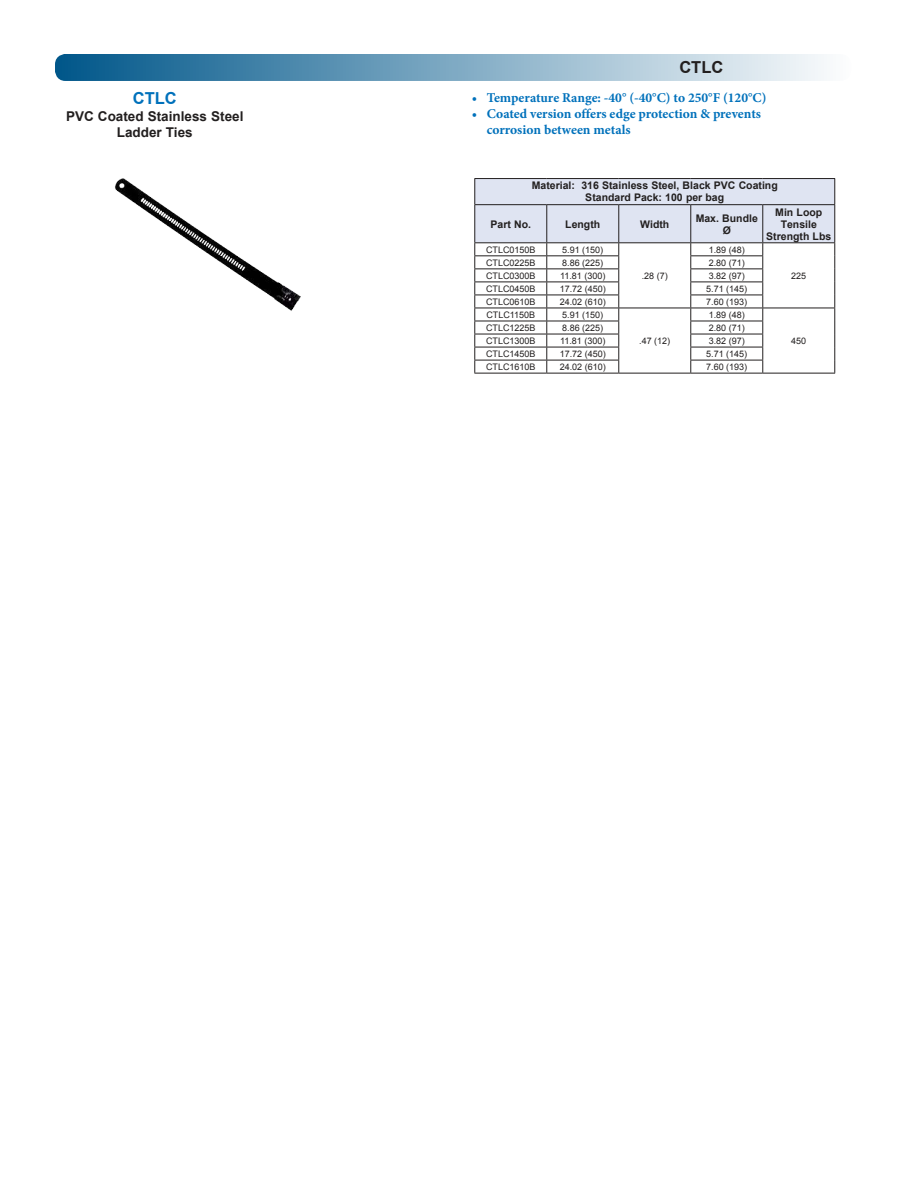
<style>
.page{position:relative;width:918px;height:1188px;background:#fff}
.page>*{position:absolute;margin:0;border:0;box-sizing:border-box;transform-origin:0 0}
.t1{font:700 16.5px "Arial";color:#0071bb}
.t2{font:700 16.5px "Arial";color:#221f1f}
.t3{font:700 13.5px/16.2px "Minion Pro";color:#0071bb}
.t4{font:700 13.5px/16.5px "Arial";color:#221f1f;text-align:center}
.t5{font:700 10.5px/12px "Arial";color:#221f1f;text-align:center}
.t6{font:9px "Arial";color:#221f1f}
</style>
<div class="page">
<div style="left:58px;top:57px;width:791px;height:21px;background:linear-gradient(to right,#01578a,#fcfdfd);border-radius:8px"></div>
<div style="left:55px;top:54px;width:797px;height:27px;border:6px solid #00578a;border-radius:8px"></div>
<hr style="left:474px;top:373px;width:73px;height:1px;background:#221f1f">
<hr style="left:547px;top:373px;width:72px;height:1px;background:#221f1f">
<hr style="left:619px;top:373px;width:72px;height:1px;background:#221f1f">
<hr style="left:691px;top:373px;width:72px;height:1px;background:#221f1f">
<hr style="left:763px;top:373px;width:72px;height:1px;background:#221f1f">
<hr style="left:474px;top:178px;width:73px;height:1px;background:#221f1f">
<hr style="left:547px;top:178px;width:72px;height:1px;background:#221f1f">
<hr style="left:619px;top:178px;width:72px;height:1px;background:#221f1f">
<hr style="left:691px;top:178px;width:72px;height:1px;background:#221f1f">
<hr style="left:763px;top:178px;width:72px;height:1px;background:#221f1f">
<svg style="left:474px;top:179px;width:361px;height:194px"></svg>
<hr style="left:474px;top:204px;width:73px;height:1px;background:#221f1f">
<hr style="left:547px;top:204px;width:72px;height:1px;background:#221f1f">
<hr style="left:619px;top:204px;width:72px;height:1px;background:#221f1f">
<hr style="left:691px;top:204px;width:72px;height:1px;background:#221f1f">
<hr style="left:763px;top:204px;width:72px;height:1px;background:#221f1f">
<img style="left:115px;top:178px;width:186px;height:133px">
<h1 class="t1" style="left:133px;top:92px;width:45px">CTLC</h1>
<h2 class="t4" style="left:66px;top:109px;width:179px">PVC Coated Stainless Steel<br>Ladder Ties</h2>
<h1 class="t2" style="left:679px;top:61px;width:45px">CTLC</h1>
<h2 class="t3" style="left:472px;top:89px;width:296px">• Temperature Range: -40° (-40°C) to 250°F (120°C)</h2>
<h2 class="t3" style="left:487px;top:106px;width:276px;text-indent:-15px">• Coated version offers edge protection &amp; prevents corrosion between metals</h2>
<p class="t5" style="left:532px;top:181px;width:247px">Material: 316 Stainless Steel, Black PVC Coating<br>Standard Pack: 100 per bag</p>
<p class="t5" style="left:491px;top:219px;width:42px">Part No.</p>
<p class="t5" style="left:565px;top:219px;width:36px">Length</p>
<p class="t5" style="left:640px;top:219px;width:31px">Width</p>
<p class="t5" style="left:696px;top:213px;width:64px">Max. Bundle<br>Ø</p>
<p class="t5" style="left:766px;top:207px;width:67px">Min Loop<br>Tensile<br>Strength Lbs</p>
<p class="t6" style="left:486px;top:246px;width:51px">CTLC0150B</p>
<p class="t6" style="left:562px;top:246px;width:43px">5.91 (150)</p>
<p class="t6" style="left:642px;top:272px;width:28px">.28 (7)</p>
<p class="t6" style="left:709px;top:246px;width:38px">1.89 (48)</p>
<p class="t6" style="left:486px;top:259px;width:51px">CTLC0225B</p>
<p class="t6" style="left:562px;top:259px;width:43px">8.86 (225)</p>
<p class="t6" style="left:709px;top:259px;width:38px">2.80 (71)</p>
<p class="t6" style="left:486px;top:272px;width:51px">CTLC0300B</p>
<p class="t6" style="left:560px;top:272px;width:47px">11.81 (300)</p>
<p class="t6" style="left:709px;top:272px;width:38px">3.82 (97)</p>
<p class="t6" style="left:486px;top:285px;width:51px">CTLC0450B</p>
<p class="t6" style="left:560px;top:285px;width:48px">17.72 (450)</p>
<p class="t6" style="left:706px;top:285px;width:43px">5.71 (145)</p>
<p class="t6" style="left:486px;top:298px;width:51px">CTLC0610B</p>
<p class="t6" style="left:560px;top:298px;width:48px">24.02 (610)</p>
<p class="t6" style="left:706px;top:298px;width:43px">7.60 (193)</p>
<p class="t6" style="left:486px;top:311px;width:50px">CTLC1150B</p>
<p class="t6" style="left:562px;top:311px;width:43px">5.91 (150)</p>
<p class="t6" style="left:639px;top:337px;width:33px">.47 (12)</p>
<p class="t6" style="left:791px;top:272px;width:17px">225</p>
<p class="t6" style="left:709px;top:311px;width:38px">1.89 (48)</p>
<p class="t6" style="left:486px;top:324px;width:51px">CTLC1225B</p>
<p class="t6" style="left:562px;top:324px;width:43px">8.86 (225)</p>
<p class="t6" style="left:709px;top:324px;width:38px">2.80 (71)</p>
<p class="t6" style="left:486px;top:337px;width:51px">CTLC1300B</p>
<p class="t6" style="left:560px;top:337px;width:47px">11.81 (300)</p>
<p class="t6" style="left:709px;top:337px;width:38px">3.82 (97)</p>
<p class="t6" style="left:486px;top:350px;width:51px">CTLC1450B</p>
<p class="t6" style="left:560px;top:350px;width:48px">17.72 (450)</p>
<p class="t6" style="left:706px;top:350px;width:43px">5.71 (145)</p>
<p class="t6" style="left:486px;top:363px;width:51px">CTLC1610B</p>
<p class="t6" style="left:560px;top:363px;width:48px">24.02 (610)</p>
<p class="t6" style="left:706px;top:363px;width:43px">7.60 (193)</p>
<p class="t6" style="left:791px;top:337px;width:17px">450</p>
</div>
